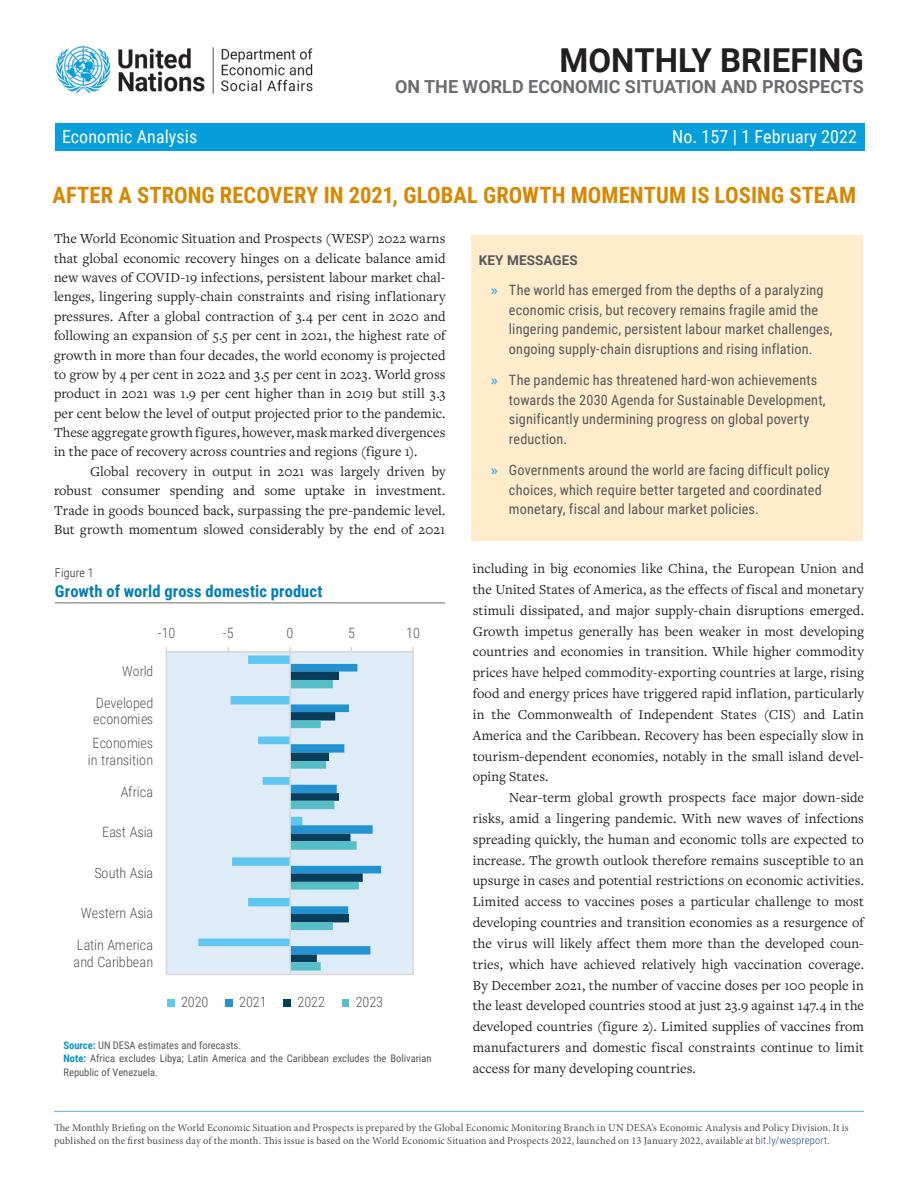
<style>
.page{position:relative;width:918px;height:1188px;background:#fff}
.page>*{position:absolute;margin:0;border:0;box-sizing:border-box;transform-origin:0 0}
.t1{font:700 33px "Roboto";color:#231f20}
.t2{font:700 22.5px "Roboto Condensed";letter-spacing:.005em;color:#d78800}
.t3{font:700 18px "Roboto";color:#6c6d70}
.t4{font:18px "Roboto Condensed";letter-spacing:.005em;color:#fff}
.Figure_head_2{font:700 16.5px "Roboto Condensed";letter-spacing:.005em;color:#007dbb}
.BodyText{font:14.25px/20.9px "Freight Text Pro";letter-spacing:.005em;color:#231f20;text-align:justify}
.BodyText1st{font:14.25px/19.4px "Freight Text Pro";letter-spacing:.005em;color:#231f20;text-align:justify}
.t5{font:14.25px/19.5px "Roboto Condensed";letter-spacing:.01em;color:#57585a}
.t6{font:300 14.25px/16.8px "Roboto Condensed";letter-spacing:-.005em;color:#545554}
.t7{font:300 13.8px "Roboto Condensed";letter-spacing:-.005em;color:#545554}
.t8{font:700 13.5px "Roboto";letter-spacing:.005em;color:#57585a}
.Figure_head_1{font:300 12px "Roboto Condensed";letter-spacing:.015em;color:#231f20}
.Footnote_Text{font:10.5px/13.5px "Minion Pro";letter-spacing:.01em;color:#4b4c4d}
.Source{font:10.5px/13.5px "Roboto Condensed";color:#57585a}
.s1{font-weight:700;color:#0095c8}
.s2{font-family:"Roboto";font-weight:700;color:#48ace0}
.s3{font-family:"Roboto Condensed";font-weight:300;color:#1f497d}
</style>
<div class="page">
<div style="left:55px;top:123px;width:810px;height:28px;background:#069edb"></div>
<hr style="left:54px;top:1111px;width:810px;height:1px;background:#63b3e4">
<img style="left:56px;top:46px;width:257px;height:48px">
<div style="left:471px;top:236px;width:392px;height:306px;background:#ffeccb"></div>
<hr style="left:55px;top:603px;width:390px;height:1px;background:#6c6d70">
<div style="left:166px;top:652px;width:247px;height:322px;background:#deecf7"></div>
<div style="left:166px;top:651px;width:248px;height:324px;border:2px solid #dad9d8"></div>
<hr style="left:166px;top:651px;width:247px;height:1px;background:#dad9d8">
<svg style="left:198px;top:647px;width:183px;height:324px"></svg>
<hr style="left:289px;top:652px;width:2px;height:322px;background:#dad9d8">
<div style="left:167px;top:999px;width:8px;height:7px;background:#5ec6f1"></div>
<div style="left:225px;top:999px;width:8px;height:7px;background:#2292d1"></div>
<div style="left:283px;top:999px;width:8px;height:7px;background:#083e5a"></div>
<div style="left:342px;top:999px;width:7px;height:7px;background:#56bec7"></div>
<p class="t1" style="left:560px;top:37px;width:306px">MONTHLY BRIEFING</p>
<p class="t3" style="left:395px;top:74px;width:470px">ON THE WORLD ECONOMIC SITUATION AND PROSPECTS</p>
<p class="t4" style="left:62px;top:124px;width:137px">Economic Analysis</p>
<p class="t4" style="left:672px;top:124px;width:186px">No. 157 | 1 February 2022</p>
<p class="t2" style="left:52px;top:180px;width:805px">AFTER A STRONG RECOVERY IN 2021, GLOBAL GROWTH MOMENTUM IS LOSING STEAM</p>
<p class="BodyText1st" style="left:54px;top:228px;width:393px">The World Economic Situation and Prospects (WESP) 2022 warns that global economic recovery hinges on a delicate balance amid new waves of COVID-19 infections, persistent labour market chal&shy;lenges, lingering supply-chain constraints and rising inflationary pressures. After a global contraction of 3.4 per cent in 2020 and following an expansion of 5.5 per cent in 2021, the highest rate of growth in more than four decades, the world economy is projected to grow by 4 per cent in 2022 and 3.5 per cent in 2023. World gross product in 2021 was 1.9 per cent higher than in 2019 but still 3.3 per cent below the level of output projected prior to the pandemic.<br>These aggregate growth figures, however, mask marked divergences in the pace of recovery across countries and regions (figure 1).</p>
<p class="BodyText" style="left:54px;top:461px;width:393px;line-height:19.4px;text-indent:36px">Global recovery in output in 2021 was largely driven by robust consumer spending and some uptake in investment.<br>Trade in goods bounced back, surpassing the pre-pandemic level.<br>But growth momentum slowed considerably by the end of 2021</p>
<p class="Figure_head_1" style="left:55px;top:565px;width:40px">Figure 1</p>
<h6 class="Figure_head_2" style="left:55px;top:579px;width:269px">Growth of world gross domestic product</h6>
<p class="t6" style="left:158px;top:624px;width:19px">-10</p>
<p class="t6" style="left:223px;top:624px;width:12px">-5</p>
<p class="t6" style="left:286px;top:624px;width:8px">0</p>
<p class="t6" style="left:348px;top:624px;width:8px">5</p>
<p class="t6" style="left:406px;top:624px;width:15px">10</p>
<p class="t7" style="left:122px;top:661px;width:33px">World</p>
<p class="t6" style="left:93px;top:694px;width:62px">Developed economies</p>
<p class="t6" style="left:88px;top:734px;width:67px;text-align:center">Economies in transition</p>
<p class="t6" style="left:121px;top:783px;width:34px">Africa</p>
<p class="t6" style="left:102px;top:823px;width:53px">East Asia</p>
<p class="t6" style="left:94px;top:864px;width:60px">South Asia</p>
<p class="t6" style="left:81px;top:904px;width:74px">Western Asia</p>
<p class="t6" style="left:73px;top:936px;width:81px">Latin America and Caribbean</p>
<p class="t6" style="left:181px;top:993px;width:29px">2020</p>
<p class="t6" style="left:239px;top:993px;width:29px">2021</p>
<p class="t6" style="left:298px;top:993px;width:29px">2022</p>
<p class="t6" style="left:356px;top:993px;width:29px">2023</p>
<p class="Source" style="left:64px;top:1038px;width:179px"><span class="s1">Source:</span> UN DESA estimates and forecasts.</p>
<p class="Source" style="left:64px;top:1051px;width:369px"><span class="s1">Note:</span> Africa excludes Libya; Latin America and the Caribbean excludes the Bolivarian<br>Republic of Venezuela.</p>
<p class="t8" style="left:479px;top:251px;width:100px">KEY MESSAGES</p>
<p class="t5" style="left:509px;top:280px;width:325px;text-indent:-18px"><span class="s2">»</span> The world has emerged from the depths of a paralyzing economic crisis, but recovery remains fragile amid the lingering pandemic, persistent labour market challenges, ongoing supply-chain disruptions and rising inflation.</p>
<p class="t5" style="left:509px;top:370px;width:318px;text-indent:-18px"><span class="s2">»</span> The pandemic has threatened hard-won achievements towards the 2030 Agenda for Sustainable Development, significantly undermining progress on global poverty reduction.</p>
<p class="t5" style="left:509px;top:460px;width:322px;text-indent:-18px"><span class="s2">»</span> Governments around the world are facing difficult policy choices, which require better targeted and coordinated monetary, fiscal and labour market policies.</p>
<p class="BodyText" style="left:473px;top:558px;width:393px">including in big economies like China, the European Union and the United States of America, as the effects of fiscal and monetary stimuli dissipated, and major supply-chain disruptions emerged.<br>Growth impetus generally has been weaker in most developing countries and economies in transition. While higher commodity prices have helped commodity-exporting countries at large, rising food and energy prices have triggered rapid inflation, particularly in the Commonwealth of Independent States (CIS) and Latin America and the Caribbean. Recovery has been especially slow in tourism-dependent economies, notably in the small island devel&shy;oping States.</p>
<p class="BodyText" style="left:473px;top:787px;width:393px;text-indent:36px">Near-term global growth prospects face major down-side risks, amid a lingering pandemic. With new waves of infections spreading quickly, the human and economic tolls are expected to increase. The growth outlook therefore remains susceptible to an upsurge in cases and potential restrictions on economic activities.<br>Limited access to vaccines poses a particular challenge to most developing countries and transition economies as a resurgence of the virus will likely affect them more than the developed coun&shy;tries, which have achieved relatively high vaccination coverage.<br>By December 2021, the number of vaccine doses per 100 people in the least developed countries stood at just 23.9 against 147.4 in the developed countries (figure 2). Limited supplies of vaccines from manufacturers and domestic fiscal constraints continue to limit access for many developing countries.</p>
<p class="Footnote_Text" style="left:54px;top:1121px;width:796px">The Monthly Briefing on the World Economic Situation and Prospects is prepared by the Global Economic Monitoring Branch in UN DESA’s Economic Analysis and Policy Division. It is published on the first business day of the month. This issue is based on the World Economic Situation and Prospects 2022, launched on 13 January 2022, available at <span class="s3">bit.ly/wespreport</span>.</p>
</div>
